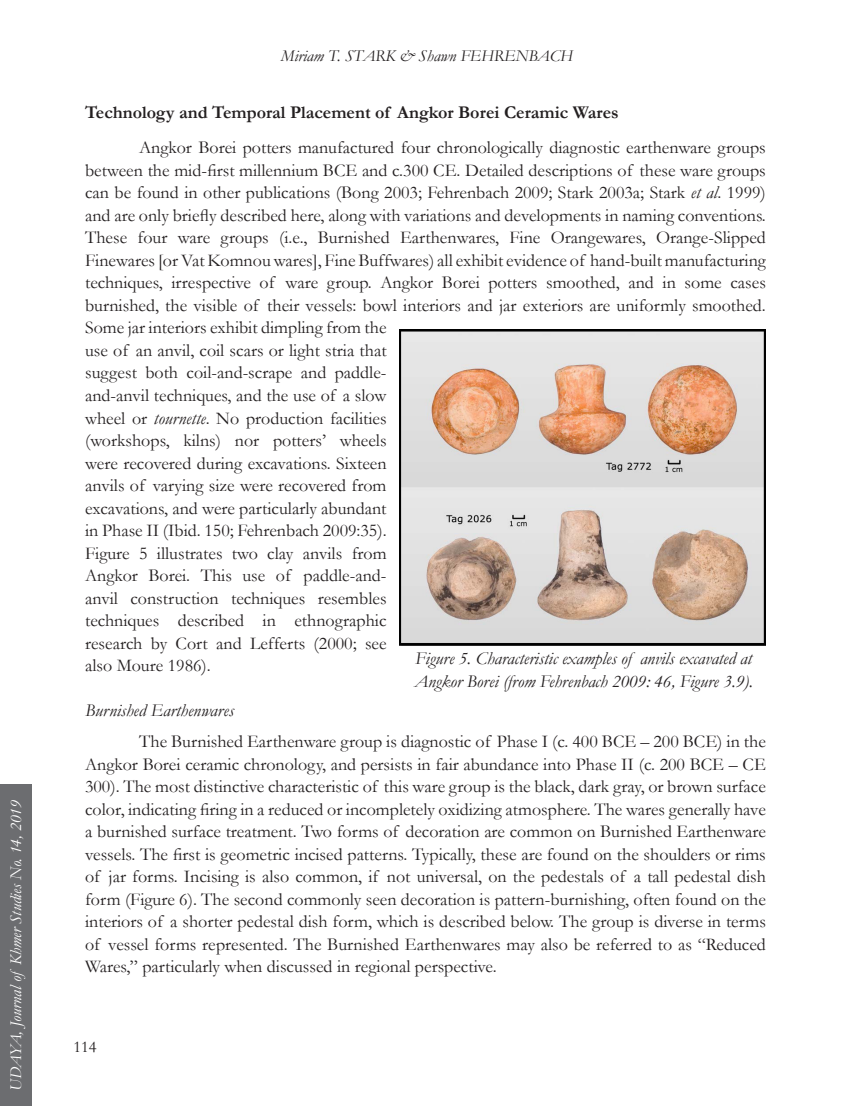
<style>
.page{position:relative;width:851px;height:1106px;background:#fff}
.page>*{position:absolute;margin:0;border:0;box-sizing:border-box;transform-origin:0 0}
.t1{font:18px/22.5px "Garamond";color:#231f20;text-align:justify}
.t2{font:italic 18px/22.5px "Garamond";color:#231f20}
.t3{font:700 18px "Garamond";color:#231f20}
.t4{font:italic 16.5px "Garamond";color:#fff}
.t5{font:italic 16.5px "Garamond";color:#231f20}
.t6{font:16.5px "Garamond";color:#231f20}
.s1{font-style:italic}
</style>
<div class="page">
<div style="left:0;top:784px;width:32px;height:322px;background:#6c6d70"></div>
<img style="left:399px;top:329px;width:366px;height:316px">
<p class="t4" style="left:5px;top:1090px;width:292px;rotate:-90deg">UDAYA, Journal ofKhmer Studies No. 14, 2019</p>
<p class="t5" style="left:281px;top:44px;width:293px">Miriam T. STARK &amp; Shawn FEHRENBACH</p>
<p class="t3" style="left:85px;top:100px;width:535px">Technology and Temporal Placement of Angkor Borei Ceramic Wares</p>
<p class="t1" style="left:85px;top:136px;width:682px;text-indent:54px">Angkor Borei potters manufactured four chronologically diagnostic earthenware groups between the mid-first millennium BCE and c.300 CE. Detailed descriptions of these ware groups can be found in other publications (Bong 2003; Fehrenbach 2009; Stark 2003a; Stark <span class="s1">et al</span>. 1999) and are only briefly described here, along with variations and developments in naming conventions.</p>
<p class="t1" style="left:85px;top:226px;width:682px;text-align:left">These four ware groups (i.e., Burnished Earthenwares, Fine Orangewares, Orange-Slipped Finewares [or Vat Komnou wares], Fine Buffwares) all exhibit evidence of hand-built manufacturing techniques, irrespective of ware group. Angkor Borei potters smoothed, and in some cases burnished, the visible of their vessels: bowl interiors and jar exteriors are uniformly smoothed.<br>Some jar interiors exhibit dimpling from the<br>use of an anvil, coil scars or light stria that<br>suggest both coil-and-scrape and paddle-<br>and-anvil techniques, and the use of a slow<br>wheel or <span class="s1">tournette</span>. No production facilities<br>(workshops, kilns) nor potters’ wheels<br>were recovered during excavations. Sixteen<br>anvils of varying size were recovered from<br>excavations, and were particularly abundant<br>in Phase II (Ibid. 150; Fehrenbach 2009:35).<br>Figure 5 illustrates two clay anvils from<br>Angkor Borei. This use of paddle-and-<br>anvil construction techniques resembles<br>techniques described in ethnographic<br>research by Cort and Lefferts (2000; see<br>also Moure 1986).</p>
<p class="t2" style="left:85px;top:698px;width:150px">Burnished Earthenwares</p>
<p class="t1" style="left:85px;top:729px;width:682px;text-indent:54px">The Burnished Earthenware group is diagnostic of Phase I (c. 400 BCE – 200 BCE) in the Angkor Borei ceramic chronology, and persists in fair abundance into Phase II (c. 200 BCE – CE 300). The most distinctive characteristic of this ware group is the black, dark gray, or brown surface color, indicating firing in a reduced or incompletely oxidizing atmosphere. The wares generally have a burnished surface treatment. Two forms of decoration are common on Burnished Earthenware vessels. The first is geometric incised patterns. Typically, these are found on the shoulders or rims of jar forms. Incising is also common, if not universal, on the pedestals of a tall pedestal dish form (Figure 6). The second commonly seen decoration is pattern-burnishing, often found on the interiors of a shorter pedestal dish form, which is described below. The group is diverse in terms of vessel forms represented. The Burnished Earthenwares may also be referred to as “Reduced Wares,” particularly when discussed in regional perspective.</p>
<p class="t2" style="left:414px;top:646px;width:340px">Figure 5. Characteristic examples of anvils excavated at<br>Angkor Borei (from Fehrenbach 2009: 46, Figure 3.9).</p>
<p class="t6" style="left:73px;top:1035px;width:25px">114</p>
</div>
